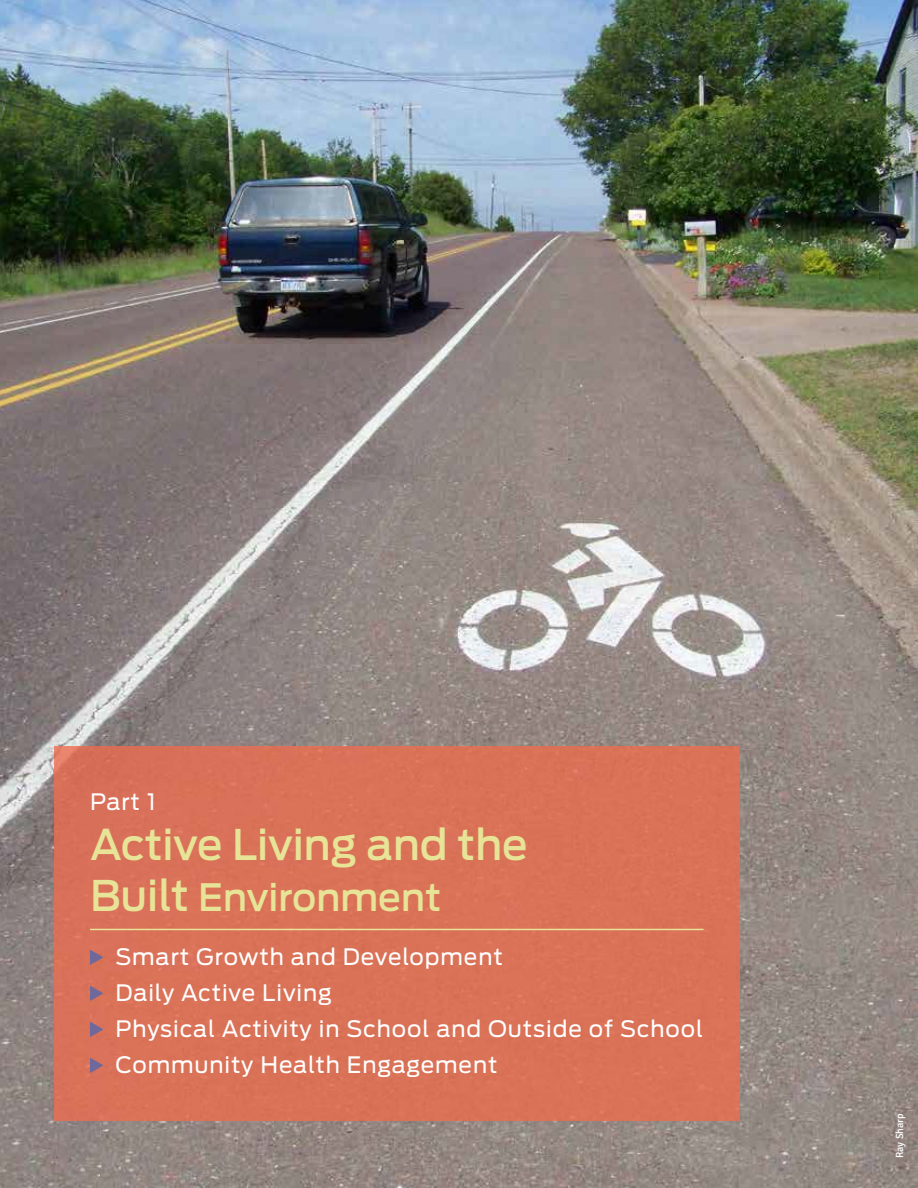
<style>
.page{position:relative;width:918px;height:1188px;background:#fff}
.page>*{position:absolute;margin:0;border:0;box-sizing:border-box;transform-origin:0 0}
.t1{font:500 42px "Antenna";color:#e7e397}
.t2{font:500 37.5px "Antenna";color:#e7e397}
.t3{font:22.5px/36px "Antenna";letter-spacing:.04em;color:#fff}
.t4{font:10.5px "Signika";color:#fff}
.s1{font-size:42px}
</style>
<div class="page">
<img style="left:0;top:0;width:918px;height:774px">
<img style="left:0;top:774px;width:101px;height:414px">
<img style="left:716px;top:774px;width:202px;height:414px">
<img style="left:101px;top:1121px;width:615px;height:67px">
<svg style="left:55px;top:58px;width:5px;height:7px"></svg>
<img style="left:74px;top:56px;width:259px;height:12px">
<div style="left:54px;top:747px;width:686px;height:374px;background:#da7257"></div>
<hr style="left:90px;top:929px;width:614px;height:1px;background:#e7e397">
<svg style="left:90px;top:950px;width:14px;height:15px"></svg>
<svg style="left:90px;top:986px;width:14px;height:15px"></svg>
<svg style="left:90px;top:1022px;width:14px;height:15px"></svg>
<svg style="left:90px;top:1058px;width:14px;height:15px"></svg>
<p class="t3" style="left:90px;top:784px;width:67px">Part 1</p>
<h1 class="t1" style="left:90px;top:820px;width:439px">Active Living and the</h1>
<h2 class="t2" style="left:90px;top:875px;width:353px"><span class="s1">Built</span> Environment</h2>
<p class="t3" style="left:116px;top:939px;width:589px">Smart Growth and Development<br>Daily Active Living<br>Physical Activity in School and Outside of School<br>Community Health Engagement</p>
<p class="t4" style="left:894px;top:1158px;width:46px;rotate:-90deg">Ray Sharp</p>
</div>
